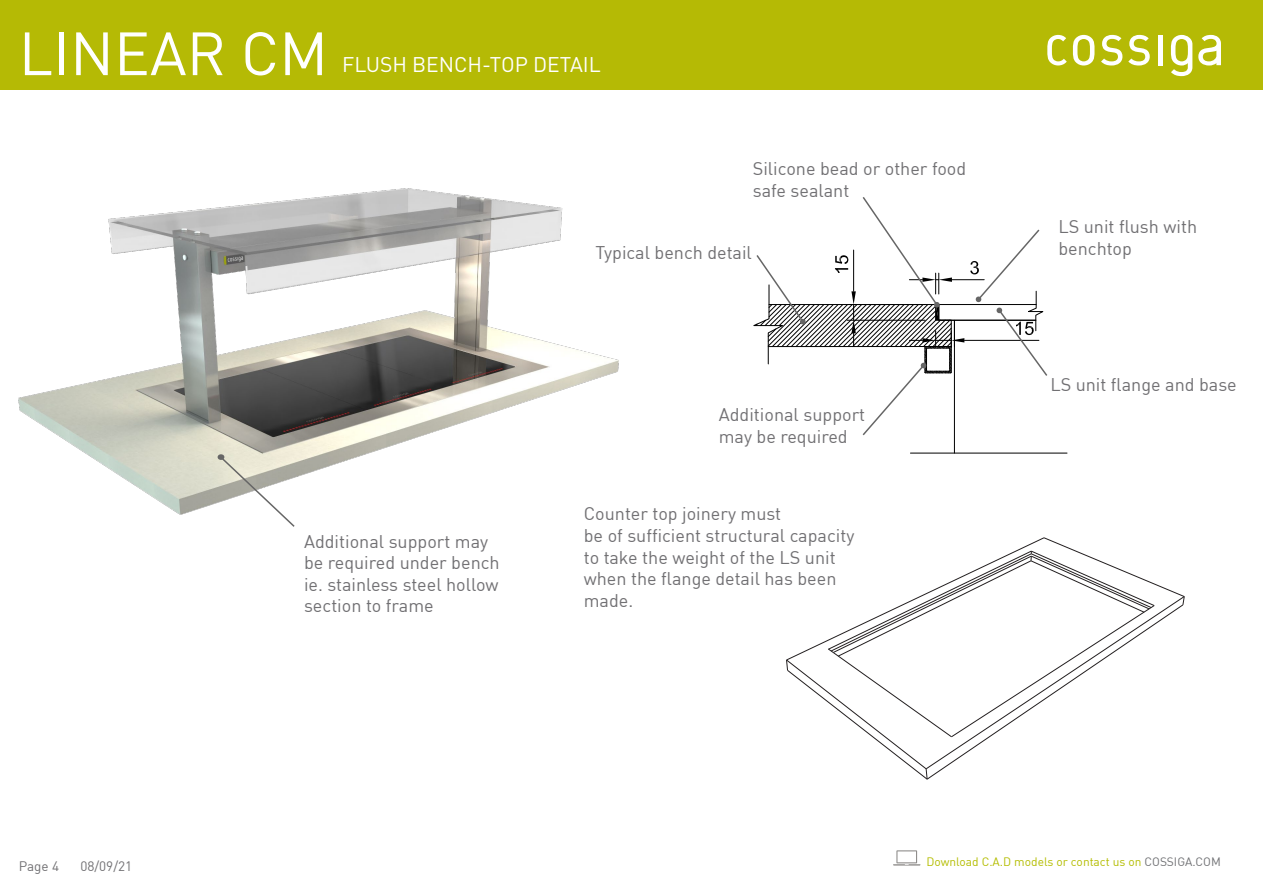
<style>
.page{position:relative;width:1263px;height:893px;background:#fff}
.page>*{position:absolute;margin:0;border:0;box-sizing:border-box;transform-origin:0 0}
.t1{font:60px "DIN";color:#fff}
.t2{font:21px "DINOT";color:#fff}
.t3{font:18px/21.6px "DIN";color:#717073}
.t4{font:13.5px "DIN";color:#717073}
.t5{font:12px "DIN";color:#b4bd00}
.s1{color:#717275}
</style>
<div class="page">
<svg style="left:893px;top:850px;width:27px;height:16px"></svg>
<hr style="left:910px;top:453px;width:157px;height:1px;background:#000">
<div style="left:0;top:0;width:1263px;height:89px;background:#b5ba05"></div>
<svg style="left:1073px;top:35px;width:21px;height:31px"></svg>
<svg style="left:1101px;top:35px;width:21px;height:31px"></svg>
<svg style="left:1128px;top:35px;width:22px;height:31px"></svg>
<hr style="left:1158px;top:35px;width:4px;height:30px;background:#fff">
<svg style="left:1198px;top:35px;width:23px;height:31px"></svg>
<svg style="left:1171px;top:35px;width:21px;height:41px"></svg>
<svg style="left:1047px;top:35px;width:20px;height:30px"></svg>
<img style="left:19px;top:189px;width:600px;height:325px">
<svg style="left:786px;top:537px;width:399px;height:243px"></svg>
<svg style="left:753px;top:197px;width:296px;height:257px"></svg>
<svg style="left:217px;top:454px;width:79px;height:73px"></svg>
<h1 class="t1" style="left:19px;top:16px;width:311px">LINEAR CM</h1>
<p class="t2" style="left:342px;top:52px;width:260px">FLUSH BENCH-TOP DETAIL</p>
<p class="t3" style="left:753px;top:158px;width:215px">Silicone bead or other food safe sealant</p>
<p class="t3" style="left:595px;top:242px;width:158px">Typical bench detail</p>
<p class="t3" style="left:719px;top:404px;width:148px">Additional support may be required</p>
<p class="t3" style="left:304px;top:530px;width:197px">Additional support may be required under bench ie. stainless steel hollow section to frame</p>
<p class="t3" style="left:584px;top:503px;width:272px">Counter top joinery must<br>be of sufficient structural capacity to take the weight of the LS unit when the flange detail has been made.</p>
<p class="t3" style="left:1058px;top:216px;width:140px">LS unit flush with benchtop</p>
<p class="t3" style="left:1050px;top:373px;width:188px">LS unit flange and base</p>
<p class="t4" style="left:19px;top:857px;width:42px">Page 4</p>
<p class="t4" style="left:80px;top:857px;width:53px">08/09/21</p>
<p class="t5" style="left:926px;top:854px;width:296px">Download C.A.D models or contact us on <span class="s1">COSSIGA.COM</span></p>
</div>
